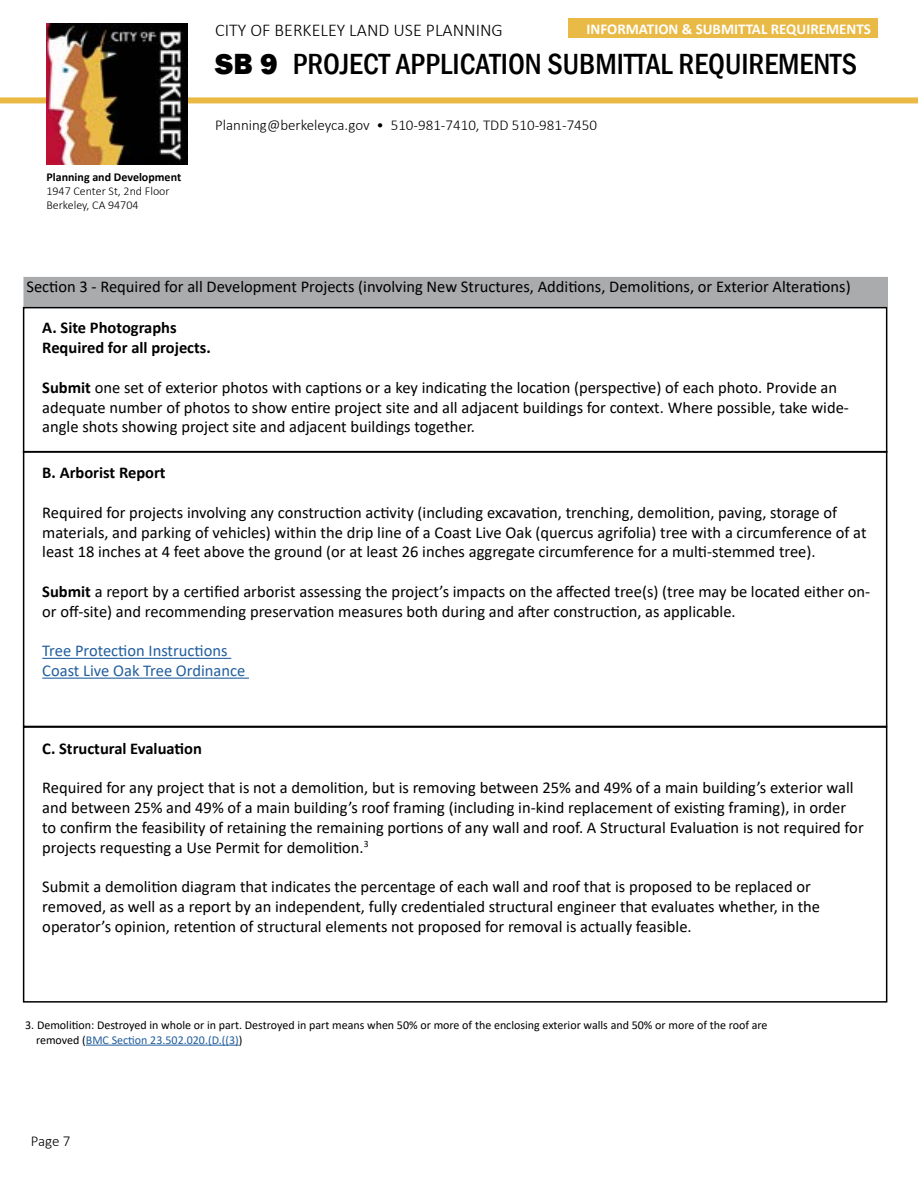
<style>
.page{position:relative;width:918px;height:1188px;background:#fff}
.page>*{position:absolute;margin:0;border:0;box-sizing:border-box;transform-origin:0 0}
.t1{font:500 condensed 30px "Franklin Gothic";color:#000}
.t2{font:300 18px "Calibri";color:#000}
.t3{font:16.5px/19.8px "Calibri";color:#000}
.t4{font:700 16.5px/19.8px "Calibri";color:#000}
.t5{font:16.5px/19.8px "Calibri";color:#215e9e}
.t6{font:700 15px "Calibri";color:#fff}
.t7{font:300 15px "Calibri";color:#000}
.t8{font:12px/14.4px "Calibri";color:#000}
.t9{font:300 12px/14.4px "Calibri";color:#000}
.t10{font:700 12px "Calibri";color:#000}
.s1{font-weight:800;font-stretch:normal}
.s2{font-weight:700}
.s3{color:#215e9e}
</style>
<div class="page">
<div style="left:0;top:97px;width:918px;height:6px;background:#e9b944"></div>
<img style="left:46px;top:23px;width:141px;height:141px">
<div style="left:25px;top:278px;width:862px;height:27px;background:#a9abac"></div>
<div style="left:23px;top:277px;width:865px;height:30px;border:3px solid #a9abac"></div>
<div style="left:23px;top:307px;width:864px;height:146px;border:2px solid #000"></div>
<div style="left:23px;top:451px;width:864px;height:276px;border:2px solid #000"></div>
<div style="left:23px;top:726px;width:864px;height:277px;border:2px solid #000"></div>
<hr style="left:42px;top:658px;width:189px;height:1px;background:#215e9e">
<hr style="left:42px;top:678px;width:207px;height:1px;background:#215e9e">
<hr style="left:86px;top:1045px;width:153px;height:1px;background:#215e9e">
<div style="left:568px;top:18px;width:310px;height:20px;background:#e9ba46"></div>
<p class="t2" style="left:215px;top:19px;width:289px">CITY OF BERKELEY LAND USE PLANNING</p>
<p class="t6" style="left:621px;top:18px;width:251px">INFORMATION &amp; SUBMITTAL CHECKLIST</p>
<p class="t6" style="left:587px;top:18px;width:286px">INFORMATION &amp; SUBMITTAL REQUIREMENTS</p>
<h1 class="t1" style="left:215px;top:44px;width:644px"><span class="s1">SB 9</span> PROJECT APPLICATION SUBMITTAL REQUIREMENTS</h1>
<p class="t10" style="left:46px;top:168px;width:136px">Planning and Development</p>
<p class="t9" style="left:46px;top:184px;width:125px">1947 Center St, 2nd Floor<br>Berkeley, CA 94704</p>
<p class="t7" style="left:215px;top:116px;width:383px">Planning@berkeleyca.gov • 510-981-7410, TDD 510-981-7450</p>
<p class="t3" style="left:26px;top:276px;width:826px">Section 3 - Required for all Development Projects (involving New Structures, Additions, Demolitions, or Exterior Alterations)</p>
<p class="t4" style="left:42px;top:318px;width:170px">A. Site Photographs<br>Required for all projects.</p>
<p class="t3" style="left:42px;top:377px;width:808px"><span class="s2">Submit</span> one set of exterior photos with captions or a key indicating the location (perspective) of each photo. Provide an adequate number of photos to show entire project site and all adjacent buildings for context. Where possible, take wide&shy;angle shots showing project site and adjacent buildings together.</p>
<p class="t4" style="left:42px;top:463px;width:125px">B. Arborist Report</p>
<p class="t3" style="left:42px;top:502px;width:826px">Required for projects involving any construction activity (including excavation, trenching, demolition, paving, storage of materials, and parking of vehicles) within the drip line of a Coast Live Oak (quercus agrifolia) tree with a circumference of at least 18 inches at 4 feet above the ground (or at least 26 inches aggregate circumference for a multi-stemmed tree).</p>
<p class="t3" style="left:42px;top:581px;width:830px"><span class="s2">Submit</span> a report by a certified arborist assessing the project’s impacts on the affected tree(s) (tree may be located either on&shy;or off-site) and recommending preservation measures both during and after construction, as applicable.</p>
<p class="t5" style="left:42px;top:641px;width:204px">Tree Protection Instructions<br>Coast Live Oak Tree Ordinance</p>
<p class="t4" style="left:42px;top:738px;width:161px">C. Structural Evaluation</p>
<p class="t3" style="left:42px;top:777px;width:823px">Required for any project that is not a demolition, but is removing between 25% and 49% of a main building’s exterior wall and between 25% and 49% of a main building’s roof framing (including in-kind replacement of existing framing), in order to confirm the feasibility of retaining the remaining portions of any wall and roof. A Structural Evaluation is not required for projects requesting a Use Permit for demolition.<sup>3</sup></p>
<p class="t3" style="left:42px;top:876px;width:779px">Submit a demolition diagram that indicates the percentage of each wall and roof that is proposed to be replaced or removed, as well as a report by an independent, fully credentialed structural engineer that evaluates whether, in the operator’s opinion, retention of structural elements not proposed for removal is actually feasible.</p>
<p class="t8" style="left:36px;top:1018px;width:733px;text-indent:-11px">3. Demolition: Destroyed in whole or in part. Destroyed in part means when 50% or more of the enclosing exterior walls and 50% or more of the roof are removed (<span class="s3">BMC Section 23.502.020.(D.((3)</span>)</p>
<p class="t7" style="left:31px;top:1131px;width:41px">Page 7</p>
</div>
